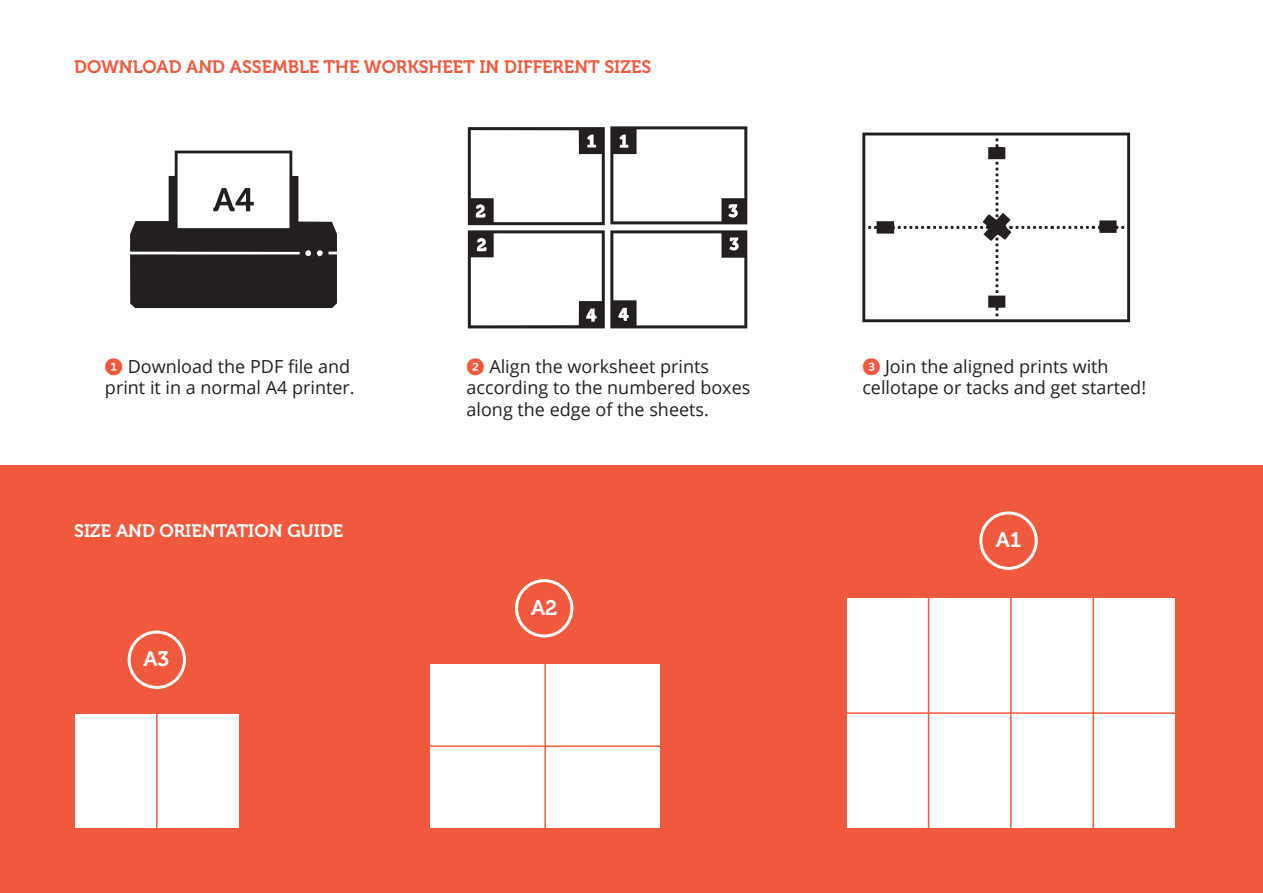
<style>
.page{position:relative;width:1263px;height:893px;background:#fff}
.page>*{position:absolute;margin:0;border:0;box-sizing:border-box;transform-origin:0 0}
.t1{font:21px "Museo 700";color:#fff}
.t2{font:18px/21.6px "Open Sans";color:#231f20}
.t3{font:18px "Museo 700";color:#f0593e}
.t4{font:18px "Museo 700";color:#fff}
.s1{font-family:"Whitney Index Black Round Bd";color:#f0593e}
</style>
<div class="page">
<div style="left:0;top:466px;width:1263px;height:427px;background:#f0593e"></div>
<svg style="left:130px;top:151px;width:207px;height:157px"></svg>
<svg style="left:468px;top:126px;width:279px;height:202px"></svg>
<svg style="left:862px;top:133px;width:268px;height:189px"></svg>
<svg style="left:868px;top:138px;width:256px;height:178px"></svg>
<div style="left:847px;top:598px;width:327px;height:230px;background:#fff"></div>
<div style="left:979px;top:511px;width:59px;height:59px;border:3px solid #fff;border-radius:50%"></div>
<hr style="left:928px;top:576px;width:1px;height:266px;background:#f0593e">
<hr style="left:1010px;top:591px;width:1px;height:251px;background:#f0593e">
<hr style="left:1092px;top:579px;width:2px;height:263px;background:#f0593e">
<hr style="left:837px;top:712px;width:350px;height:2px;background:#f0593e">
<div style="left:430px;top:665px;width:230px;height:163px;background:#fff"></div>
<div style="left:515px;top:579px;width:58px;height:58px;border:3px solid #fff;border-radius:50%"></div>
<hr style="left:544px;top:661px;width:2px;height:170px;background:#f0593e">
<hr style="left:424px;top:745px;width:244px;height:2px;background:#f0593e">
<div style="left:75px;top:714px;width:163px;height:114px;background:#fff"></div>
<div style="left:128px;top:630px;width:58px;height:59px;border:3px solid #fff;border-radius:50%"></div>
<hr style="left:156px;top:709px;width:2px;height:125px;background:#f0593e">
<p class="t3" style="left:74px;top:57px;width:579px">DOWNLOAD AND ASSEMBLE THE WORKSHEET IN DIFFERENT SIZES</p>
<p class="t2" style="left:105px;top:355px;width:251px"><span class="s1">1</span> Download the PDF file and print it in a normal A4 printer.</p>
<p class="t2" style="left:466px;top:355px;width:285px"><span class="s1">2</span> Align the worksheet prints according to the numbered boxes along the edge of the sheets.</p>
<p class="t2" style="left:862px;top:355px;width:285px"><span class="s1">3</span> Join the aligned prints with cellotape or tacks and get started!</p>
<p class="t4" style="left:74px;top:521px;width:271px">SIZE AND ORIENTATION GUIDE</p>
<p class="t1" style="left:143px;top:647px;width:27px">A3</p>
<p class="t1" style="left:531px;top:596px;width:28px">A2</p>
<p class="t1" style="left:996px;top:528px;width:27px">A1</p>
</div>
